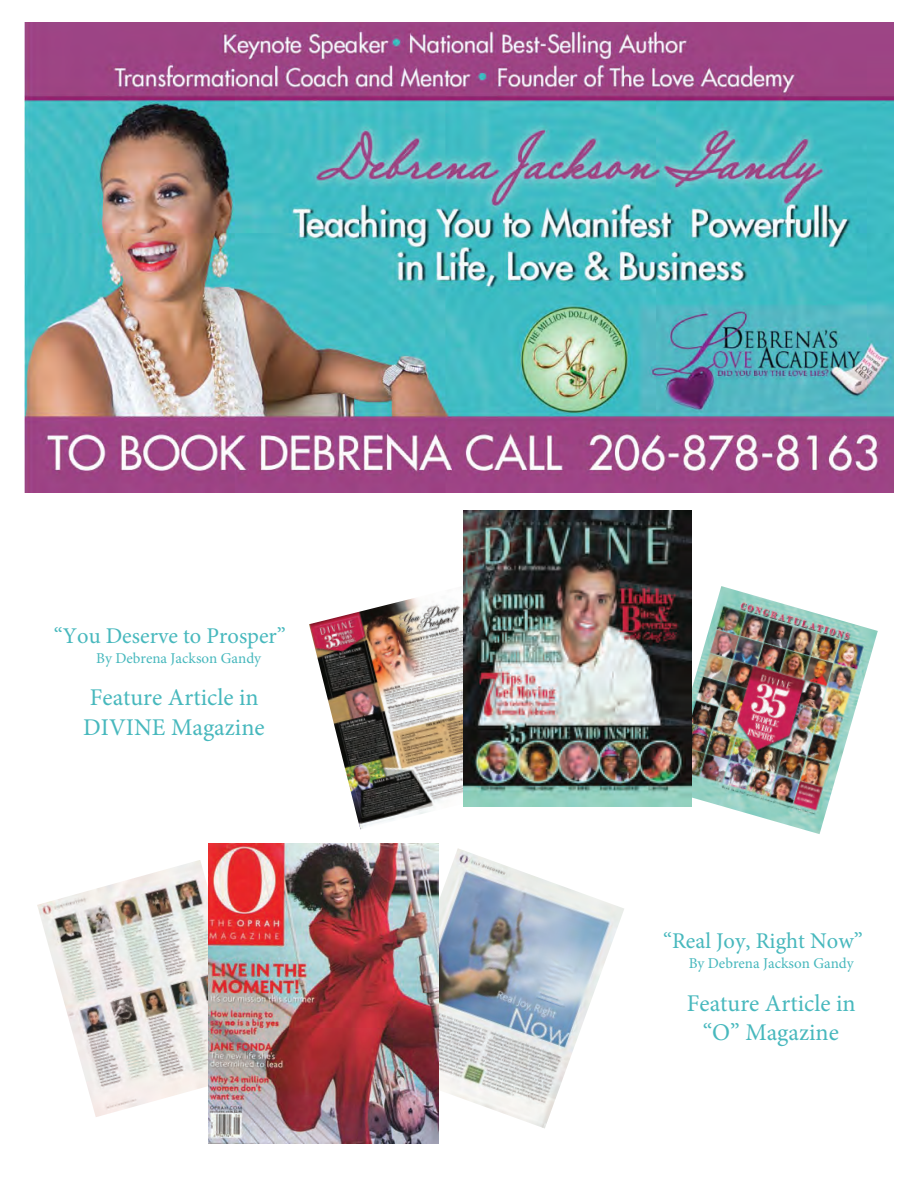
<style>
.page{position:relative;width:918px;height:1188px;background:#fff}
.page>*{position:absolute;margin:0;border:0;box-sizing:border-box;transform-origin:0 0}
.t1{font:24px/29.8px "Minion Pro";color:#47b8bd;text-align:center}
.t2{font:22.5px "Minion Pro";color:#47b8bd}
.t3{font:15px "Minion Pro";color:#47b8bd}
</style>
<div class="page">
<img style="left:37px;top:860px;width:171px;height:257px">
<img style="left:439px;top:848px;width:185px;height:281px">
<img style="left:208px;top:844px;width:231px;height:299px">
<img style="left:309px;top:586px;width:204px;height:243px">
<img style="left:663px;top:586px;width:215px;height:248px">
<img style="left:464px;top:510px;width:228px;height:296px">
<img style="left:24px;top:23px;width:870px;height:470px">
<p class="t2" style="left:54px;top:621px;width:234px">“You Deserve to Prosper”</p>
<p class="t3" style="left:96px;top:648px;width:166px">By Debrena Jackson Gandy</p>
<p class="t1" style="left:83px;top:683px;width:183px;text-align:left">Feature Article in<br>DIVINE Magazine</p>
<p class="t2" style="left:663px;top:926px;width:201px">“Real Joy, Right Now”</p>
<p class="t3" style="left:689px;top:954px;width:166px">By Debrena Jackson Gandy</p>
<p class="t1" style="left:687px;top:988px;width:170px">Feature Article in “O” Magazine</p>
</div>
